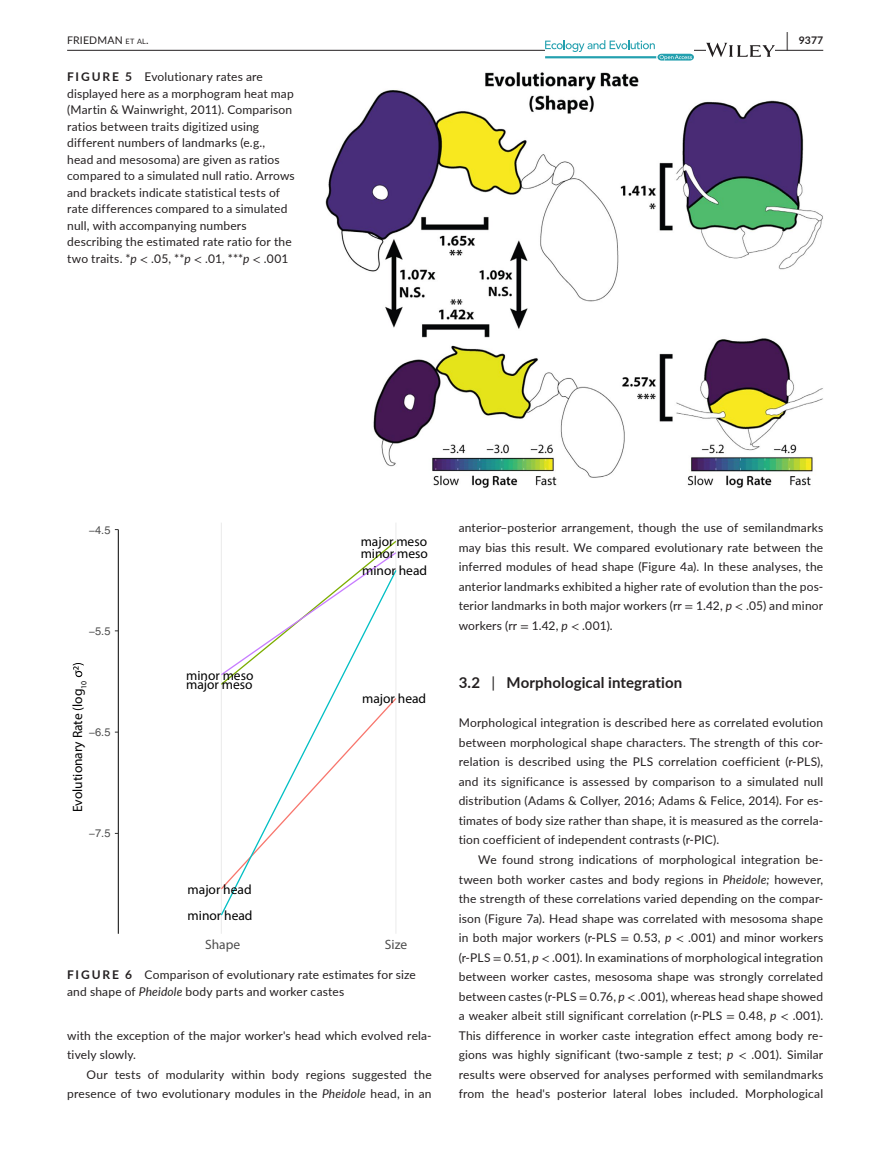
<style>
.page{position:relative;width:893px;height:1174px;background:#fff}
.page>*{position:absolute;margin:0;border:0;box-sizing:border-box;transform-origin:0 0}
.t1{font:700 19.5px "Lato";color:#231f20;scale:.48 1}
.t2{font:700 15px "Lato";letter-spacing:.005em;color:#231f20}
.t3{font:13.5px/9.6px "Myriad Pro";color:#000}
.t4{font:13.5px "Myriad Pro";color:#4d4d4d}
.t5{font:12px/19.5px "Lato";letter-spacing:.015em;color:#231f20}
.t6{font:11.1px "Helvetica";color:#4d4d4d}
.t7{font:10.5px "Lato";letter-spacing:.02em;color:#231f20}
.t8{font:700 10.5px "Lato";color:#231f20}
.s1{font-size:7.35px}
.s2{font-weight:700}
.s3{font-style:italic}
.s4{font-family:"STIX"}
.s5{font-weight:400}
</style>
<div class="page">
<hr style="left:67px;top:50px;width:756px;height:1px;background:#231f20">
<svg style="left:545px;top:40px;width:149px;height:21px"></svg>
<svg style="left:706px;top:43px;width:69px;height:14px"></svg>
<img style="left:326px;top:72px;width:497px;height:416px">
<hr style="left:221px;top:522px;width:1px;height:411px;background:#ebebeb">
<hr style="left:396px;top:522px;width:1px;height:411px;background:#ebebeb">
<svg style="left:220px;top:686px;width:177px;height:230px"></svg>
<svg style="left:221px;top:539px;width:176px;height:147px"></svg>
<svg style="left:73px;top:663px;width:11px;height:14px"></svg>
<hr style="left:118px;top:529px;width:1px;height:404px;background:#000">
<h1 class="t1" style="left:786px;top:25px;width:7px">|</h1>
<p class="t7" style="left:67px;top:33px;width:83px">FRIEDMAN <span class="s1">et al</span>.</p>
<p class="t8" style="left:799px;top:33px;width:26px">9377</p>
<p class="t5" style="left:67px;top:68px;width:229px;line-height:16.5px"><span class="s2">FIGURE 5</span> Evolutionary rates are displayed here as a morphogram heat map (Martin &amp; Wainwright, 2011). Comparison ratios between traits digitized using different numbers of landmarks (e.g.,<br>head and mesosoma) are given as ratios compared to a simulated null ratio. Arrows and brackets indicate statistical tests of rate differences compared to a simulated null, with accompanying numbers describing the estimated rate ratio for the two traits. *<span class="s3">p</span> <span class="s4">&lt;</span> .05, **<span class="s3">p</span> <span class="s4">&lt;</span> .01, ***<span class="s3">p</span> <span class="s4">&lt;</span> .001</p>
<p class="t6" style="left:89px;top:523px;width:23px">−4.5</p>
<p class="t6" style="left:89px;top:624px;width:23px">−5.5</p>
<p class="t3" style="left:73px;top:812px;width:133px;rotate:-90deg">Evolutionary Rate (log<sub>10</sub></p>
<p class="t6" style="left:89px;top:725px;width:23px">−6.5</p>
<p class="t6" style="left:89px;top:827px;width:23px">−7.5</p>
<p class="t3" style="left:361px;top:536px;width:68px">major meso</p>
<p class="t3" style="left:361px;top:548px;width:69px">minor meso</p>
<p class="t3" style="left:186px;top:670px;width:69px">minor meso major meso</p>
<p class="t3" style="left:188px;top:884px;width:66px">major head</p>
<p class="t3" style="left:188px;top:910px;width:66px">minor head</p>
<p class="t3" style="left:362px;top:566px;width:66px">minor head</p>
<p class="t3" style="left:362px;top:694px;width:66px">major head</p>
<p class="t4" style="left:205px;top:936px;width:37px">Shape</p>
<p class="t4" style="left:385px;top:936px;width:24px">Size</p>
<p class="t5" style="left:67px;top:966px;width:350px;line-height:16.5px"><span class="s2">FIGURE 6</span> Comparison of evolutionary rate estimates for size and shape of <span class="s3">Pheidole</span> body parts and worker castes</p>
<p class="t5" style="left:67px;top:1025px;width:366px">with the exception of the major worker's head which evolved rela&shy;tively slowly.</p>
<p class="t5" style="left:67px;top:1064px;width:366px;text-align:right">Our tests of modularity within body regions suggested the presence of two evolutionary modules in the <span class="s3">Pheidole</span> head, in an</p>
<p class="t5" style="left:459px;top:518px;width:366px;text-align:justify">anterior–posterior arrangement, though the use of semilandmarks may bias this result. We compared evolutionary rate between the inferred modules of head shape (Figure 4a). In these analyses, the anterior landmarks exhibited a higher rate of evolution than the pos&shy;terior landmarks in both major workers (rr <span class="s4">=</span> 1.42, <span class="s3">p</span> <span class="s4">&lt;</span> .05) and minor workers (rr <span class="s4">=</span> 1.42, <span class="s3">p</span> <span class="s4">&lt;</span> .001).</p>
<p class="t2" style="left:459px;top:672px;width:225px">3.2 <span class="s5">|</span> Morphological integration</p>
<p class="t5" style="left:459px;top:713px;width:366px;text-align:justify">Morphological integration is described here as correlated evolution between morphological shape characters. The strength of this cor&shy;relation is described using the PLS correlation coefficient (r-PLS), and its significance is assessed by comparison to a simulated null distribution (Adams &amp; Collyer, 2016; Adams &amp; Felice, 2014). For es&shy;timates of body size rather than shape, it is measured as the correla&shy;tion coefficient of independent contrasts (r-PIC).</p>
<p class="t5" style="left:459px;top:849px;width:366px;text-align:justify;text-indent:20px">We found strong indications of morphological integration be&shy;tween both worker castes and body regions in <span class="s3">Pheidole;</span> however, the strength of these correlations varied depending on the compar&shy;ison (Figure 7a). Head shape was correlated with mesosoma shape in both major workers (r-PLS <span class="s4">=</span> 0.53, <span class="s3">p</span> <span class="s4">&lt;</span> .001) and minor workers (r-PLS <span class="s4">=</span> 0.51, <span class="s3">p</span> <span class="s4">&lt;</span> .001). In examinations of morphological integration between worker castes, mesosoma shape was strongly correlated between castes (r-PLS <span class="s4">=</span> 0.76, <span class="s3">p</span> <span class="s4">&lt;</span> .001), whereas head shape showed a weaker albeit still significant correlation (r-PLS <span class="s4">=</span> 0.48, <span class="s3">p</span> <span class="s4">&lt;</span> .001).<br>This difference in worker caste integration effect among body re&shy;gions was highly significant (two-sample z test; <span class="s3">p</span> <span class="s4">&lt;</span> .001). Similar results were observed for analyses performed with semilandmarks from the head's posterior lateral lobes included. Morphological</p>
</div>
